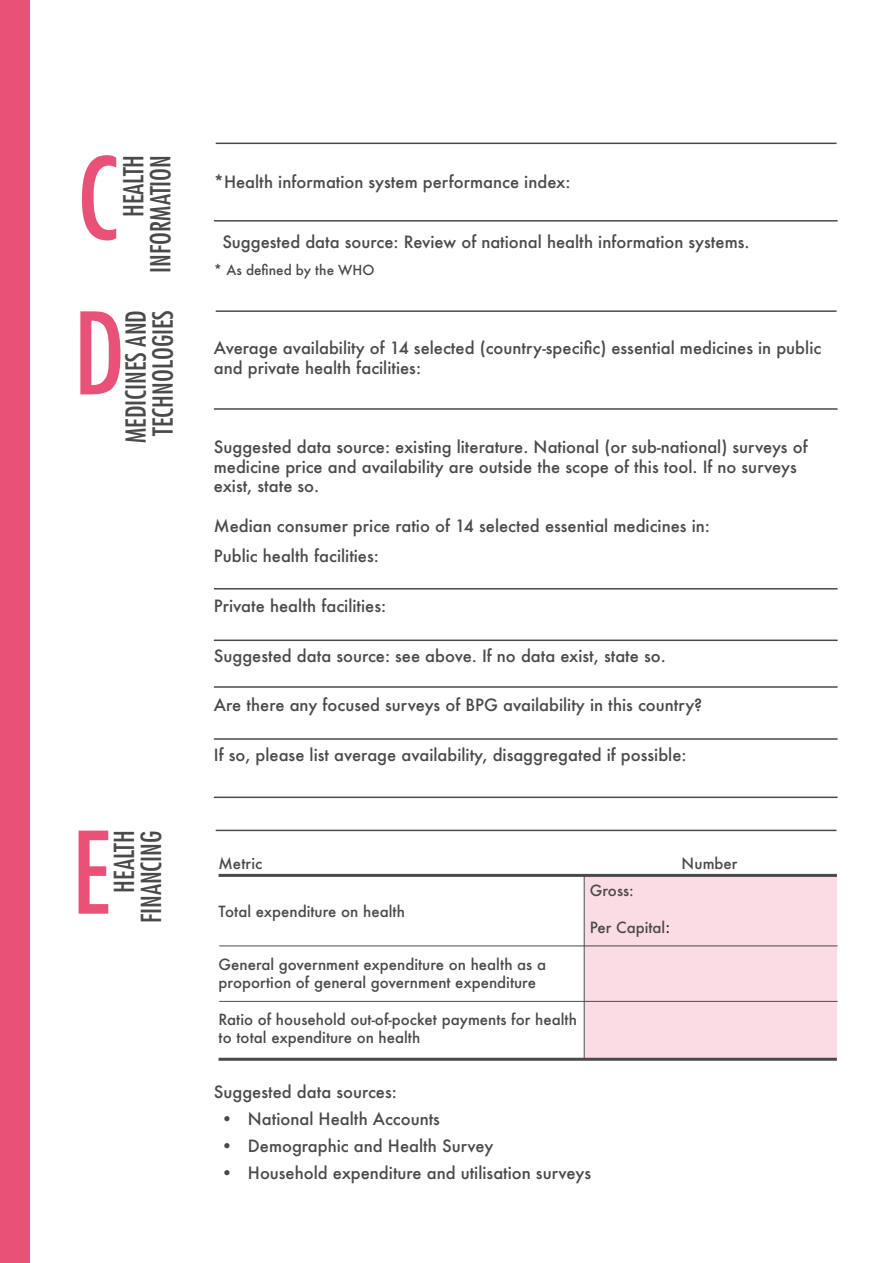
<style>
.page{position:relative;width:894px;height:1263px;background:#fff}
.page>*{position:absolute;margin:0;border:0;box-sizing:border-box;transform-origin:0 0}
.t1{font:condensed 110.1px "Futura LT";color:#ea5176}
.t2{font:condensed 27px/27px "Futura LT";color:#4a4a49;text-align:right}
.t3{font:500 16.5px/19.8px "Futura";color:#4a4a49}
.t4{font:500 15px/18px "Futura";color:#4a4a49}
.t5{font:500 13.5px "Futura";color:#4a4a49}
.s1{font-family:"Calibri";font-weight:400;font-size:16.5px;color:#000}
</style>
<div class="page">
<hr style="left:215px;top:143px;width:621px;height:1px;background:#4a4a49">
<hr style="left:215px;top:310px;width:621px;height:2px;background:#4a4a49">
<hr style="left:215px;top:830px;width:621px;height:1px;background:#4a4a49">
<hr style="left:214px;top:220px;width:623px;height:2px;background:#4a4a49">
<hr style="left:214px;top:408px;width:623px;height:2px;background:#4a4a49">
<hr style="left:214px;top:588px;width:623px;height:1px;background:#4a4a49">
<hr style="left:214px;top:639px;width:623px;height:2px;background:#4a4a49">
<hr style="left:214px;top:686px;width:623px;height:2px;background:#4a4a49">
<hr style="left:214px;top:738px;width:623px;height:2px;background:#4a4a49">
<hr style="left:214px;top:796px;width:623px;height:2px;background:#4a4a49">
<div style="left:584px;top:875px;width:252px;height:183px;background:#fbdce4"></div>
<hr style="left:218px;top:874px;width:618px;height:3px;background:#4a4a49">
<hr style="left:218px;top:1058px;width:618px;height:3px;background:#4a4a49">
<hr style="left:583px;top:875px;width:1px;height:184px;background:#4a4a49">
<hr style="left:219px;top:945px;width:618px;height:1px;background:#4a4a49">
<hr style="left:219px;top:1001px;width:618px;height:1px;background:#4a4a49">
<div style="left:0;top:0;width:30px;height:1263px;background:#ea5176"></div>
<h1 class="t1" style="left:77px;top:133px;width:42px">c</h1>
<h2 class="t2" style="left:120px;top:273px;width:119px;rotate:-90deg">Health information</h2>
<h1 class="t1" style="left:74px;top:288px;width:53px">d</h1>
<h2 class="t2" style="left:122px;top:443px;width:134px;text-align:left;rotate:-90deg">Medicines and technologies</h2>
<h1 class="t1" style="left:72px;top:807px;width:40px">e</h1>
<h2 class="t2" style="left:110px;top:923px;width:95px;rotate:-90deg">Health financing</h2>
<p class="t3" style="left:214px;top:172px;width:358px">*Health information system performance index:</p>
<p class="t3" style="left:222px;top:231px;width:528px">Suggested data source: Review of national health information systems.</p>
<p class="t5" style="left:214px;top:260px;width:162px">* As defined by the WHO</p>
<p class="t3" style="left:214px;top:337px;width:608px">Average availability of 14 selected (country-specific) essential medicines in public and private health facilities:</p>
<p class="t3" style="left:214px;top:436px;width:595px">Suggested data source: existing literature. National (or sub-national) surveys of medicine price and availability are outside the scope of this tool. If no surveys exist, state so.</p>
<p class="t3" style="left:214px;top:511px;width:497px;line-height:30px">Median consumer price ratio of 14 selected essential medicines in:<br>Public health facilities:</p>
<p class="t3" style="left:214px;top:595px;width:174px">Private health facilities:</p>
<p class="t3" style="left:214px;top:645px;width:453px">Suggested data source: see above. If no data exist, state so.</p>
<p class="t3" style="left:214px;top:695px;width:490px">Are there any focused surveys of BPG availability in this country?</p>
<p class="t3" style="left:214px;top:745px;width:474px">If so, please list average availability, disaggregated if possible:</p>
<p class="t4" style="left:218px;top:854px;width:45px">Metric</p>
<p class="t4" style="left:218px;top:902px;width:188px">Total expenditure on health</p>
<p class="t4" style="left:218px;top:955px;width:329px">General government expenditure on health as a proportion of general government expenditure</p>
<p class="t4" style="left:218px;top:1010px;width:360px">Ratio of household out-of-pocket payments for health to total expenditure on health</p>
<p class="t4" style="left:589px;top:881px;width:45px">Gross:</p>
<p class="t4" style="left:589px;top:919px;width:81px">Per Capital<span class="s1">:</span></p>
<p class="t4" style="left:681px;top:854px;width:57px">Number</p>
<p class="t3" style="left:214px;top:1081px;width:184px">Suggested data sources:</p>
<p class="t3" style="left:221px;top:1108px;width:220px">• National Health Accounts</p>
<p class="t3" style="left:221px;top:1135px;width:274px">• Demographic and Health Survey</p>
<p class="t3" style="left:221px;top:1162px;width:371px">• Household expenditure and utilisation surveys</p>
</div>
